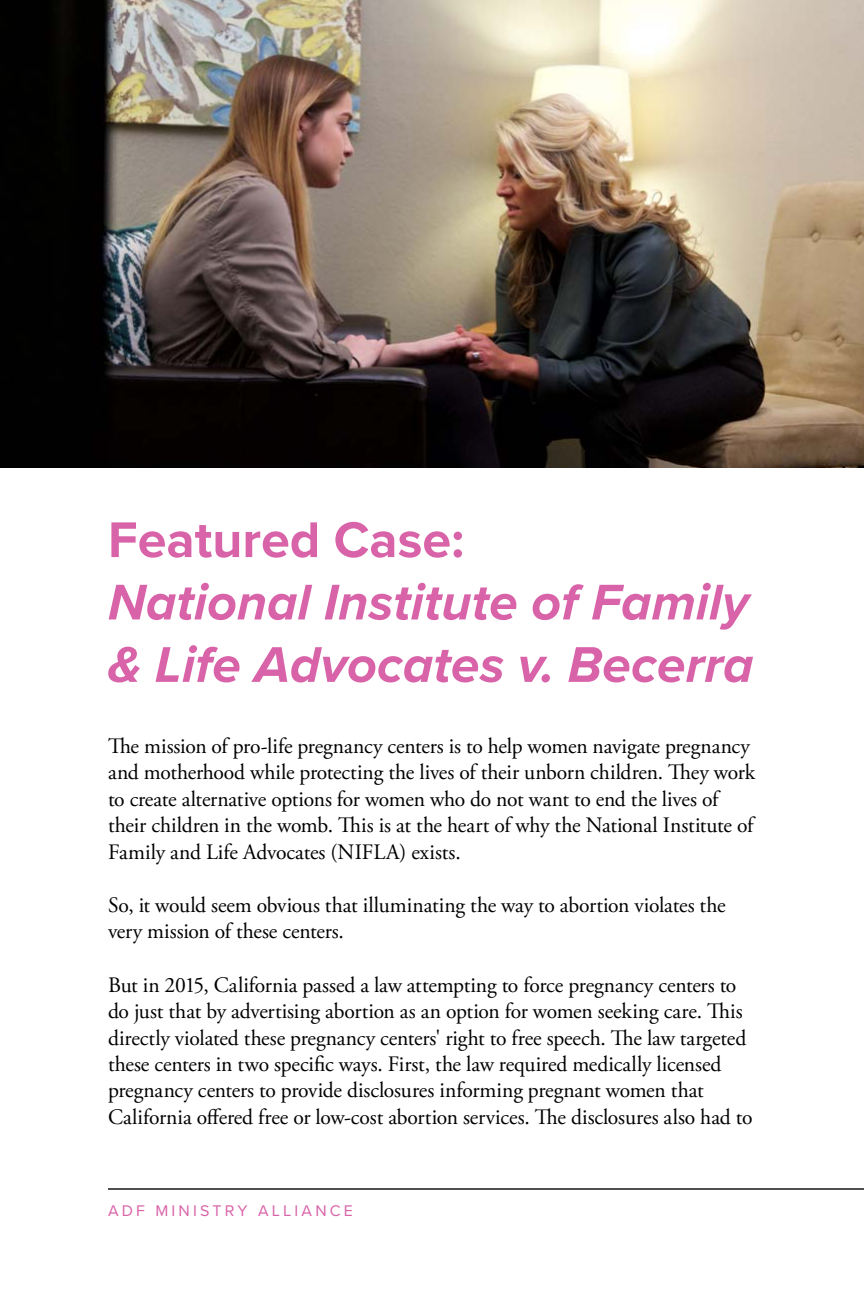
<style>
.page{position:relative;width:864px;height:1296px;background:#fff}
.page>*{position:absolute;margin:0;border:0;box-sizing:border-box;transform-origin:0 0}
.t1{font:italic 700 52px/62.4px "Proxima Nova";color:#d963a8}
.t2{font:700 52px "Proxima Nova";color:#d963a8}
.t3{font:22px/26.4px "Adobe Garamond Pro";letter-spacing:-.005em;color:#000}
.t4{font:16px "Proxima Nova";letter-spacing:.2em;color:#d963a8}
</style>
<div class="page">
<img style="left:0;top:0;width:864px;height:468px">
<hr style="left:108px;top:1188px;width:756px;height:2px;background:#4e4f4f">
<h1 class="t2" style="left:108px;top:501px;width:358px">Featured Case:</h1>
<h1 class="t1" style="left:108px;top:570px;width:647px">National Institute of Family &amp; Life Advocates v. Becerra</h1>
<p class="t3" style="left:108px;top:734px;width:649px">The mission of pro-life pregnancy centers is to help women navigate pregnancy and motherhood while protecting the lives of their unborn children. They work to create alternative options for women who do not want to end the lives of their children in the womb. This is at the heart of why the National Institute of Family and Life Advocates (NIFLA) exists.</p>
<p class="t3" style="left:108px;top:893px;width:619px">So, it would seem obvious that illuminating the way to abortion violates the very mission of these centers.</p>
<p class="t3" style="left:108px;top:972px;width:646px">But in 2015, California passed a law attempting to force pregnancy centers to do just that by advertising abortion as an option for women seeking care. This directly violated these pregnancy centers' right to free speech. The law targeted these centers in two specific ways. First, the law required medically licensed pregnancy centers to provide disclosures informing pregnant women that California offered free or low-cost abortion services. The disclosures also had to</p>
<p class="t4" style="left:108px;top:1199px;width:247px">ADF MINISTRY ALLIANCE</p>
</div>
